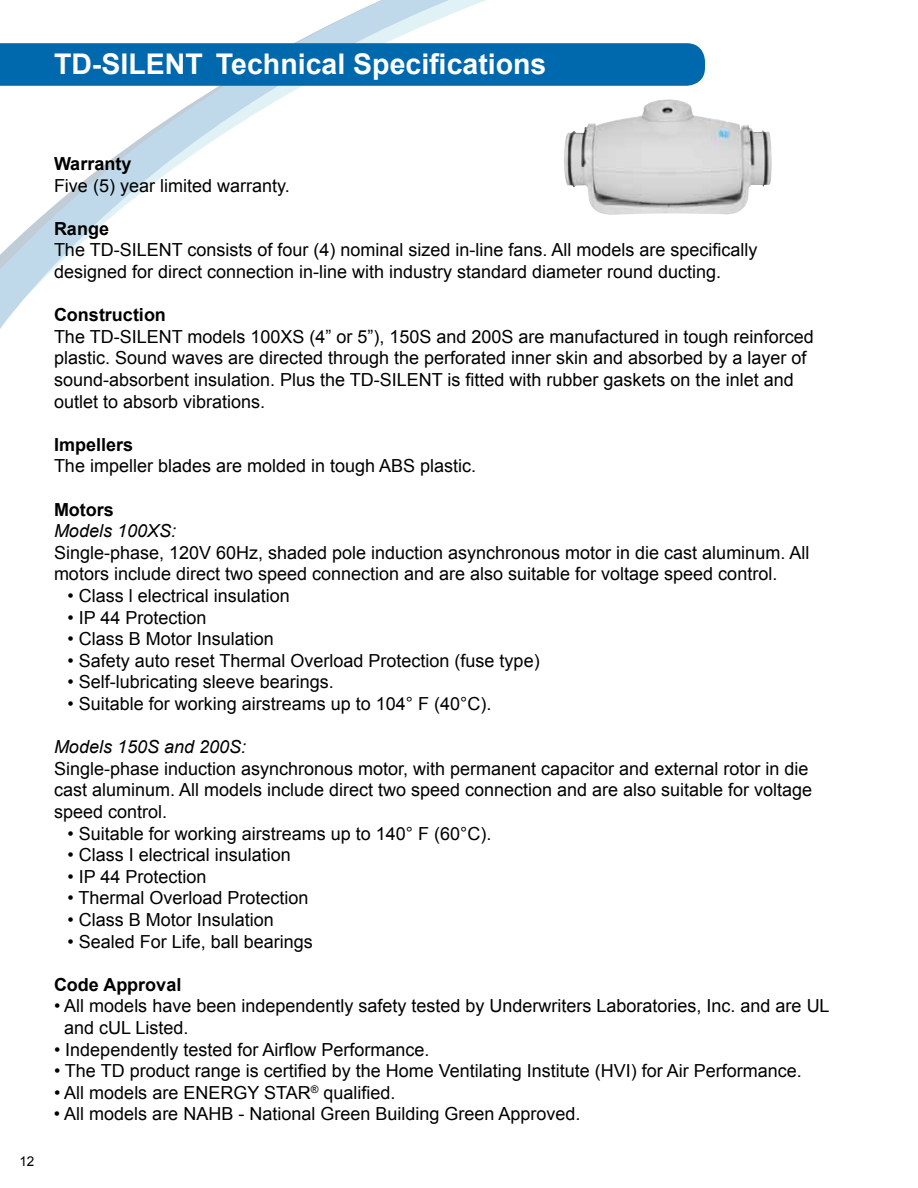
<style>
.page{position:relative;width:918px;height:1188px;background:#fff}
.page>*{position:absolute;margin:0;border:0;box-sizing:border-box;transform-origin:0 0}
.t1{font:700 28.5px "Arial";color:#fff}
.t2{font:18px/21.6px "Arial";color:#000}
.t3{font:700 18px "Arial";color:#000}
.t4{font:italic 18px "Arial";color:#000}
.t5{font:13.5px "Arial";color:#000}
</style>
<div class="page">
<svg style="left:0;top:0;width:772px;height:329px"></svg>
<img style="left:635px;top:99px;width:35px;height:18px">
<div style="left:0;top:43px;width:705px;height:43px;background:#0068ac"></div>
<h1 class="t1" style="left:54px;top:45px;width:494px">TD-SILENT Technical Specifications</h1>
<p class="t5" style="left:19px;top:1152px;width:17px">12</p>
<p class="t3" style="left:54px;top:152px;width:79px">Warranty</p>
<p class="t2" style="left:54px;top:175px;width:237px">Five (5) year limited warranty.</p>
<p class="t3" style="left:54px;top:217px;width:57px">Range</p>
<p class="t2" style="left:54px;top:240px;width:705px">The TD-SILENT consists of four (4) nominal sized in-line fans. All models are specifically designed for direct connection in-line with industry standard diameter round ducting.</p>
<p class="t3" style="left:54px;top:303px;width:113px">Construction</p>
<p class="t2" style="left:54px;top:326px;width:761px">The TD-SILENT models 100XS (4” or 5”), 150S and 200S are manufactured in tough reinforced plastic. Sound waves are directed through the perforated inner skin and absorbed by a layer of sound-absorbent insulation. Plus the TD-SILENT is fitted with rubber gaskets on the inlet and outlet to absorb vibrations.</p>
<p class="t3" style="left:54px;top:433px;width:81px">Impellers</p>
<p class="t2" style="left:54px;top:456px;width:424px">The impeller blades are molded in tough ABS plastic.</p>
<p class="t3" style="left:54px;top:497px;width:61px">Motors</p>
<p class="t4" style="left:54px;top:519px;width:124px">Models 100XS:</p>
<p class="t2" style="left:54px;top:542px;width:757px">Single-phase, 120V 60Hz, shaded pole induction asynchronous motor in die cast aluminum. All motors include direct two speed connection and are also suitable for voltage speed control.</p>
<p class="t2" style="left:68px;top:585px;width:224px">• Class l electrical insulation</p>
<p class="t2" style="left:68px;top:607px;width:141px">• IP 44 Protection</p>
<p class="t2" style="left:68px;top:628px;width:208px">• Class B Motor Insulation</p>
<p class="t2" style="left:68px;top:650px;width:474px">• Safety auto reset Thermal Overload Protection (fuse type)</p>
<p class="t2" style="left:68px;top:672px;width:268px">• Self-lubricating sleeve bearings.</p>
<p class="t2" style="left:68px;top:693px;width:425px">• Suitable for working airstreams up to 104° F (40°C).</p>
<p class="t4" style="left:54px;top:735px;width:194px">Models 150S and 200S:</p>
<p class="t2" style="left:54px;top:758px;width:760px">Single-phase induction asynchronous motor, with permanent capacitor and external rotor in die cast aluminum. All models include direct two speed connection and are also suitable for voltage speed control.</p>
<p class="t2" style="left:68px;top:823px;width:425px">• Suitable for working airstreams up to 140° F (60°C).</p>
<p class="t2" style="left:68px;top:844px;width:225px">• Class I electrical insulation</p>
<p class="t2" style="left:68px;top:866px;width:141px">• IP 44 Protection</p>
<p class="t2" style="left:68px;top:888px;width:243px">• Thermal Overload Protection</p>
<p class="t2" style="left:68px;top:909px;width:208px">• Class B Motor Insulation</p>
<p class="t2" style="left:68px;top:931px;width:247px">• Sealed For Life, ball bearings</p>
<p class="t3" style="left:54px;top:973px;width:129px">Code Approval</p>
<p class="t2" style="left:64px;top:996px;width:767px;text-indent:-10px">• All models have been independently safety tested by Underwriters Laboratories, Inc. and are UL and cUL Listed.</p>
<p class="t2" style="left:54px;top:1039px;width:377px">• Independently tested for Airflow Performance.</p>
<p class="t2" style="left:54px;top:1060px;width:749px">• The TD product range is certified by the Home Ventilating Institute (HVI) for Air Performance.</p>
<p class="t2" style="left:54px;top:1082px;width:343px">• All models are ENERGY STAR<sup>®</sup> qualified.</p>
<p class="t2" style="left:54px;top:1104px;width:528px">• All models are NAHB - National Green Building Green Approved.</p>
</div>
